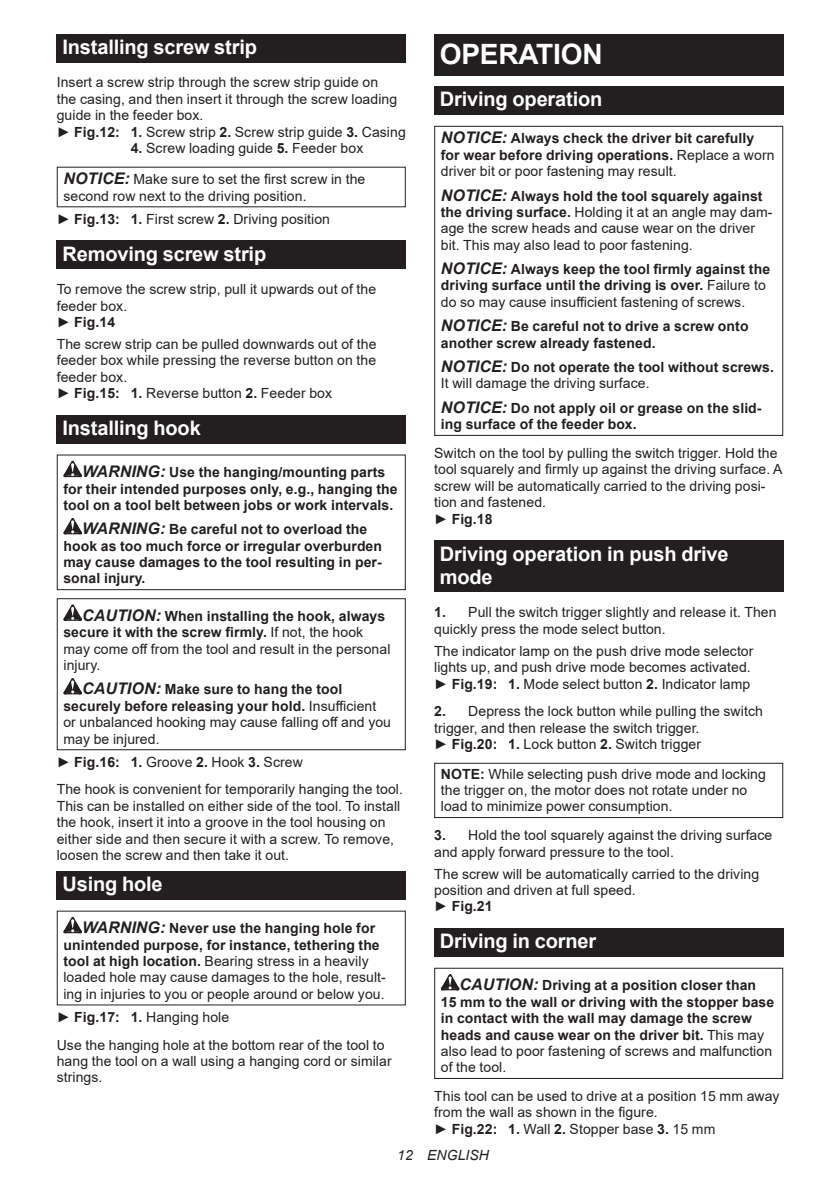
<style>
.page{position:relative;width:840px;height:1191px;background:#fff}
.page>*{position:absolute;margin:0;border:0;box-sizing:border-box;transform-origin:0 0}
.t1{font:700 28px "Arial";letter-spacing:-.01em;color:#fff}
.t2{font:700 20px/23.4px "Arial";letter-spacing:-.01em;color:#fff}
.t3{font:14px/16.4px "Arial";letter-spacing:.005em;color:#231f20}
.t4{font:700 14px/16.4px "Arial";letter-spacing:.005em;color:#231f20}
.t5{font:italic 14px "Arial";letter-spacing:.005em;color:#231f20}
.s1{font-weight:700}
.s2{font-weight:700;font-style:italic;font-size:16px}
.s3{font-style:italic;font-size:16px}
.s4{font-weight:400}
</style>
<div class="page">
<div style="left:57px;top:34px;width:348px;height:29px;background:#231f20"></div>
<div style="left:57px;top:241px;width:348px;height:28px;background:#231f20"></div>
<div style="left:57px;top:415px;width:348px;height:28px;background:#231f20"></div>
<svg style="left:63px;top:461px;width:19px;height:16px"></svg>
<svg style="left:63px;top:518px;width:19px;height:16px"></svg>
<div style="left:57px;top:454px;width:348px;height:136px;border:1px solid #231f20"></div>
<svg style="left:63px;top:604px;width:19px;height:17px"></svg>
<svg style="left:63px;top:678px;width:19px;height:16px"></svg>
<div style="left:57px;top:598px;width:348px;height:152px;border:1px solid #231f20"></div>
<div style="left:57px;top:871px;width:348px;height:28px;background:#231f20"></div>
<svg style="left:63px;top:917px;width:19px;height:16px"></svg>
<div style="left:434px;top:34px;width:348px;height:41px;background:#231f20"></div>
<div style="left:434px;top:86px;width:348px;height:29px;background:#231f20"></div>
<div style="left:434px;top:126px;width:348px;height:310px;border:1px solid #231f20"></div>
<div style="left:434px;top:540px;width:348px;height:52px;background:#231f20"></div>
<div style="left:434px;top:762px;width:348px;height:56px;border:1px solid #231f20"></div>
<div style="left:434px;top:928px;width:348px;height:29px;background:#231f20"></div>
<svg style="left:440px;top:974px;width:19px;height:16px"></svg>
<div style="left:434px;top:967px;width:348px;height:112px;border:1px solid #231f20"></div>
<h2 class="t2" style="left:62px;top:36px;width:196px">Installing screw strip</h2>
<p class="t3" style="left:57px;top:74px;width:350px">Insert a screw strip through the screw strip guide on<br>the casing, and then insert it through the screw loading guide in the feeder box.<br>► <span class="s1">Fig.12: 1.</span> Screw strip <span class="s1">2.</span> Screw strip guide <span class="s1">3.</span> Casing</p>
<p class="t3" style="left:131px;top:140px;width:234px"><span class="s1">4.</span> Screw loading guide <span class="s1">5.</span> Feeder box</p>
<p class="t3" style="left:63px;top:171px;width:303px"><span class="s2">NOTICE:</span> Make sure to set the first screw in the second row next to the driving position.</p>
<p class="t3" style="left:57px;top:210px;width:274px">► <span class="s1">Fig.13: 1.</span> First screw <span class="s1">2.</span> Driving position</p>
<h2 class="t2" style="left:62px;top:242px;width:205px">Removing screw strip</h2>
<p class="t3" style="left:57px;top:281px;width:321px">To remove the screw strip, pull it upwards out of the feeder box.<br>► <span class="s1">Fig.14</span></p>
<p class="t3" style="left:57px;top:336px;width:321px">The screw strip can be pulled downwards out of the feeder box while pressing the reverse button on the feeder box.<br>► <span class="s1">Fig.15: 1.</span> Reverse button <span class="s1">2.</span> Feeder box</p>
<h2 class="t2" style="left:62px;top:416px;width:140px">Installing hook</h2>
<p class="t4" style="left:63px;top:464px;width:335px;text-align:center"><span class="s3">WARNING:</span> Use the hanging/mounting parts<br>for their intended purposes only, e.g., hanging the tool on a tool belt between jobs or work intervals.</p>
<p class="t4" style="left:63px;top:521px;width:320px;text-indent:19px"><span class="s3">WARNING:</span> Be careful not to overload the hook as too much force or irregular overburden may cause damages to the tool resulting in per&shy;sonal injury.</p>
<p class="t3" style="left:63px;top:607px;width:328px;text-indent:19px"><span class="s2">CAUTION:</span> <span class="s1">When installing the hook, always secure it with the screw firmly.</span> If not, the hook may come off from the tool and result in the personal injury.</p>
<p class="t3" style="left:63px;top:681px;width:329px;text-indent:19px"><span class="s2">CAUTION:</span> <span class="s1">Make sure to hang the tool securely before releasing your hold.</span> Insufficient or unbalanced hooking may cause falling off and you may be injured.</p>
<p class="t3" style="left:57px;top:747px;width:347px;line-height:27.8px">► <span class="s1">Fig.16: 1.</span> Groove <span class="s1">2.</span> Hook <span class="s1">3.</span> Screw<br>The hook is convenient for temporarily hanging the tool.</p>
<p class="t3" style="left:57px;top:797px;width:345px">This can be installed on either side of the tool. To install the hook, insert it into a groove in the tool housing on either side and then secure it with a screw. To remove, loosen the screw and then take it out.</p>
<h2 class="t2" style="left:62px;top:872px;width:102px">Using hole</h2>
<p class="t3" style="left:63px;top:920px;width:324px;text-indent:19px"><span class="s2">WARNING:</span> <span class="s1">Never use the hanging hole for unintended purpose, for instance, tethering the tool at high location.</span> Bearing stress in a heavily loaded hole may cause damages to the hole, result&shy;ing in injuries to you or people around or below you.</p>
<p class="t3" style="left:57px;top:1003px;width:329px;line-height:27.8px">► <span class="s1">Fig.17: 1.</span> Hanging hole<br>Use the hanging hole at the bottom rear of the tool to</p>
<p class="t3" style="left:57px;top:1052px;width:336px">hang the tool on a wall using a hanging cord or similar strings.</p>
<h1 class="t1" style="left:439px;top:34px;width:164px">OPERATION</h1>
<h2 class="t2" style="left:439px;top:88px;width:164px">Driving operation</h2>
<p class="t4" style="left:440px;top:130px;width:335px"><span class="s3">NOTICE:</span> Always check the driver bit carefully for wear before driving operations. <span class="s4">Replace a worn driver bit or poor fastening may result.</span></p>
<p class="t3" style="left:440px;top:187px;width:333px"><span class="s2">NOTICE:</span> <span class="s1">Always hold the tool squarely against the driving surface.</span> Holding it at an angle may dam&shy;age the screw heads and cause wear on the driver bit. This may also lead to poor fastening.</p>
<p class="t4" style="left:440px;top:261px;width:330px"><span class="s3">NOTICE:</span> Always keep the tool firmly against the driving surface until the driving is over. <span class="s4">Failure to do so may cause insufficient fastening of screws.</span></p>
<p class="t4" style="left:440px;top:318px;width:309px"><span class="s3">NOTICE:</span> Be careful not to drive a screw onto another screw already fastened.</p>
<p class="t4" style="left:440px;top:359px;width:334px"><span class="s3">NOTICE:</span> Do not operate the tool without screws.<br><span class="s4">It will damage the driving surface.</span></p>
<p class="t4" style="left:440px;top:400px;width:322px"><span class="s3">NOTICE:</span> Do not apply oil or grease on the slid&shy;ing surface of the feeder box.</p>
<p class="t3" style="left:434px;top:445px;width:349px">Switch on the tool by pulling the switch trigger. Hold the tool squarely and firmly up against the driving surface. A screw will be automatically carried to the driving posi&shy;tion and fastened.<br>► <span class="s1">Fig.18</span></p>
<h2 class="t2" style="left:439px;top:542px;width:290px">Driving operation in push drive mode</h2>
<p class="t3" style="left:434px;top:604px;width:344px"><span class="s1">1.</span> Pull the switch trigger slightly and release it. Then quickly press the mode select button.</p>
<p class="t3" style="left:434px;top:642px;width:321px">The indicator lamp on the push drive mode selector lights up, and push drive mode becomes activated. ► <span class="s1">Fig.19: 1.</span> Mode select button <span class="s1">2.</span> Indicator lamp</p>
<p class="t3" style="left:434px;top:703px;width:330px"><span class="s1">2.</span> Depress the lock button while pulling the switch trigger, and then release the switch trigger.<br>► <span class="s1">Fig.20: 1.</span> Lock button <span class="s1">2.</span> Switch trigger</p>
<p class="t3" style="left:440px;top:765px;width:326px"><span class="s1">NOTE:</span> While selecting push drive mode and locking the trigger on, the motor does not rotate under no load to minimize power consumption.</p>
<p class="t3" style="left:434px;top:827px;width:339px"><span class="s1">3.</span> Hold the tool squarely against the driving surface and apply forward pressure to the tool.</p>
<p class="t3" style="left:434px;top:865px;width:326px">The screw will be automatically carried to the driving position and driven at full speed.<br>► <span class="s1">Fig.21</span></p>
<h2 class="t2" style="left:439px;top:929px;width:158px">Driving in corner</h2>
<p class="t4" style="left:440px;top:977px;width:334px;text-indent:19px"><span class="s3">CAUTION:</span> Driving at a position closer than 15 mm to the wall or driving with the stopper base in contact with the wall may damage the screw heads and cause wear on the driver bit. <span class="s4">This may also lead to poor fastening of screws and malfunction of the tool.</span></p>
<p class="t3" style="left:434px;top:1087px;width:347px">This tool can be used to drive at a position 15 mm away from the wall as shown in the figure.<br>► <span class="s1">Fig.22: 1.</span> Wall <span class="s1">2.</span> Stopper base <span class="s1">3.</span> 15 mm</p>
<p class="t5" style="left:397px;top:1146px;width:93px">12 ENGLISH</p>
</div>
